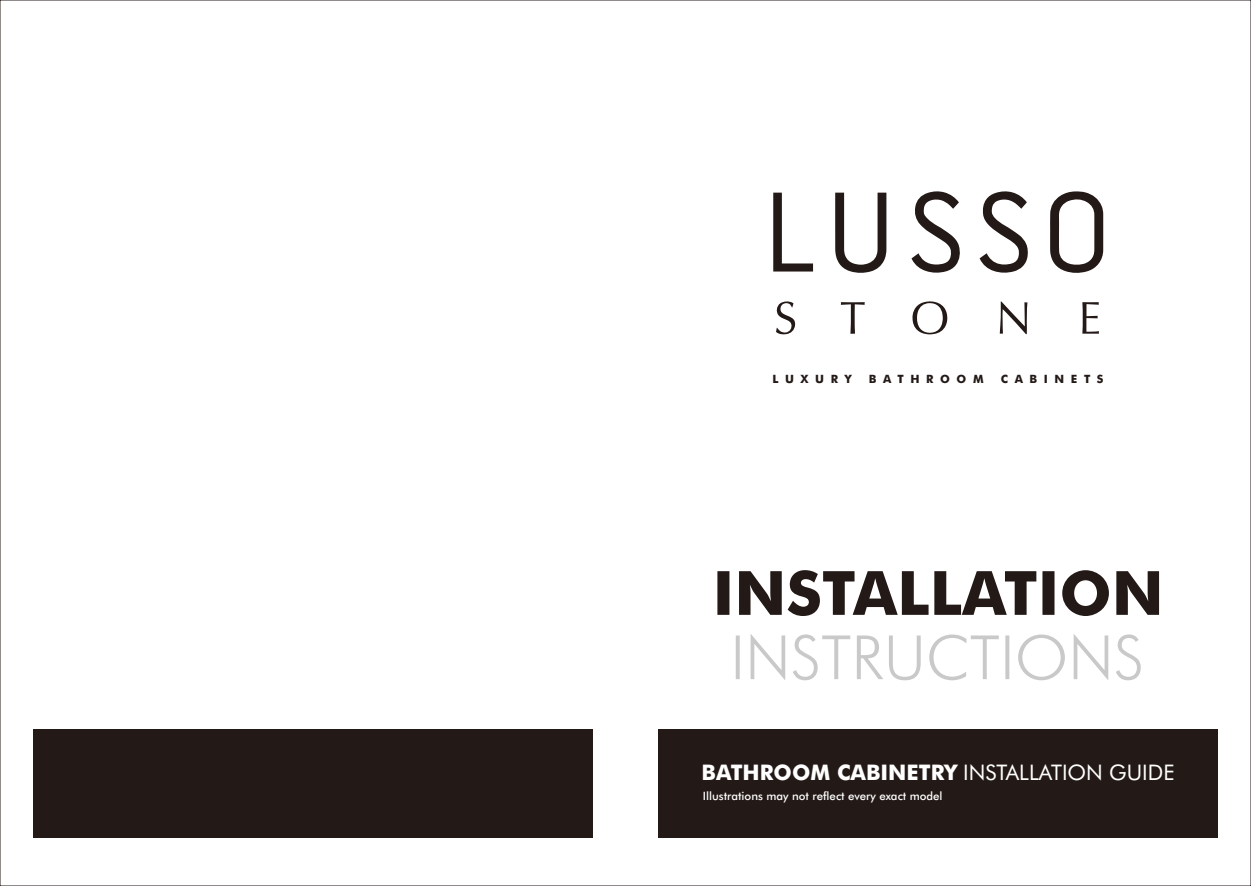
<style>
.page{position:relative;width:1251px;height:886px;background:#fff}
.page>*{position:absolute;margin:0;border:0;box-sizing:border-box;transform-origin:0 0}
.t1{font:700 21.5px "Futura BT";color:#fff}
.t2{font:500 11.5px "Futura BT";color:#fff}
.t3{font:700 11.5px "Futura BT";letter-spacing:.575em;color:#231916}
.s1{font-weight:400}
</style>
<div class="page">
<div style="left:658px;top:729px;width:560px;height:109px;background:#231916"></div>
<svg style="left:717px;top:570px;width:442px;height:46px"></svg>
<svg style="left:736px;top:634px;width:405px;height:46px"></svg>
<div style="left:33px;top:729px;width:560px;height:109px;background:#231916"></div>
<svg style="left:1050px;top:191px;width:53px;height:82px"></svg>
<svg style="left:835px;top:193px;width:51px;height:80px"></svg>
<svg style="left:979px;top:191px;width:49px;height:82px"></svg>
<svg style="left:912px;top:301px;width:36px;height:33px"></svg>
<svg style="left:773px;top:193px;width:40px;height:78px"></svg>
<svg style="left:911px;top:191px;width:49px;height:82px"></svg>
<svg style="left:776px;top:301px;width:19px;height:33px"></svg>
<svg style="left:841px;top:302px;width:24px;height:32px"></svg>
<svg style="left:1000px;top:301px;width:27px;height:33px"></svg>
<svg style="left:1082px;top:302px;width:17px;height:32px"></svg>
<p class="t3" style="left:772px;top:374px;width:81px">LUXURY</p>
<p class="t3" style="left:869px;top:374px;width:116px">BATHROOM</p>
<p class="t3" style="left:1001px;top:374px;width:104px">CABINETS</p>
<h1 class="t1" style="left:701px;top:763px;width:474px">BATHROOM CABINETRY <span class="s1">INSTALLATION GUIDE</span></h1>
<p class="t2" style="left:703px;top:792px;width:241px">Illustrations may not reflect every exact model</p>
</div>
